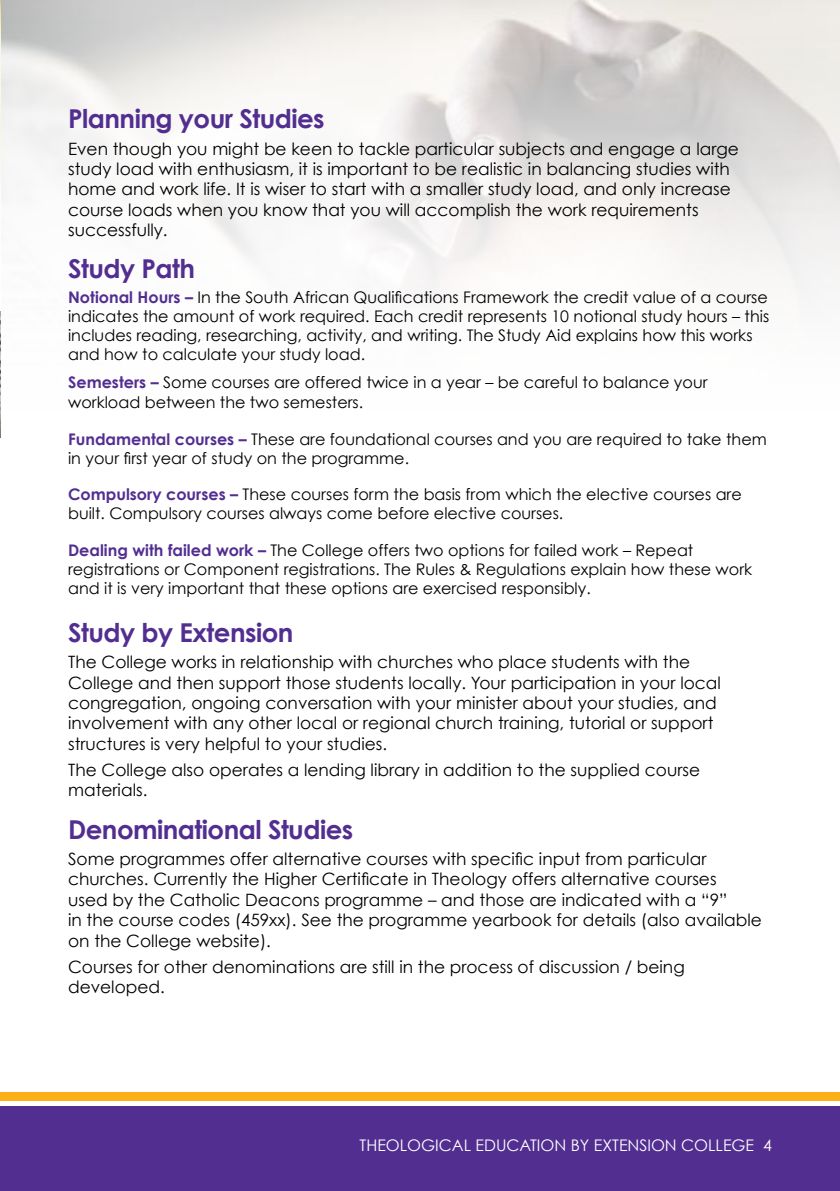
<style>
.page{position:relative;width:840px;height:1191px;background:#fff}
.page>*{position:absolute;margin:0;border:0;box-sizing:border-box;transform-origin:0 0}
.t1{font:700 26px "Century Gothic";letter-spacing:-.02em;color:#522e91}
.t2{font:17px/20.4px "Century Gothic";color:#000}
.t3{font:16px/19.2px "Century Gothic";color:#000}
.t4{font:16px "Century Gothic";color:#fff}
.s1{font-weight:700;color:#522e91}
</style>
<div class="page">
<svg style="left:1px;top:0;width:838px;height:293px"></svg>
<div style="left:0;top:1091px;width:839px;height:9px;background:#fcaf17"></div>
<div style="left:0;top:1106px;width:839px;height:85px;background:#522e91"></div>
<h1 class="t1" style="left:68px;top:103px;width:258px">Planning your Studies</h1>
<p class="t2" style="left:68px;top:138px;width:672px">Even though you might be keen to tackle particular subjects and engage a large study load with enthusiasm, it is important to be realistic in balancing studies with home and work life. It is wiser to start with a smaller study load, and only increase course loads when you know that you will accomplish the work requirements successfully.</p>
<h1 class="t1" style="left:68px;top:252px;width:128px">Study Path</h1>
<p class="t3" style="left:68px;top:287px;width:702px"><span class="s1">Notional Hours –</span> In the South African Qualifications Framework the credit value of a course indicates the amount of work required. Each credit represents 10 notional study hours – this includes reading, researching, activity, and writing. The Study Aid explains how this works and how to calculate your study load.</p>
<p class="t3" style="left:68px;top:372px;width:640px;line-height:20.4px"><span class="s1">Semesters –</span> Some courses are offered twice in a year – be careful to balance your workload between the two semesters.</p>
<p class="t3" style="left:68px;top:429px;width:699px"><span class="s1">Fundamental courses –</span> These are foundational courses and you are required to take them in your first year of study on the programme.</p>
<p class="t3" style="left:68px;top:484px;width:674px"><span class="s1">Compulsory courses –</span> These courses form the basis from which the elective courses are built. Compulsory courses always come before elective courses.</p>
<p class="t3" style="left:68px;top:540px;width:685px"><span class="s1">Dealing with failed work –</span> The College offers two options for failed work – Repeat registrations or Component registrations. The Rules &amp; Regulations explain how these work and it is very important that these options are exercised responsibly.</p>
<h1 class="t1" style="left:68px;top:616px;width:227px">Study by Extension</h1>
<p class="t2" style="left:68px;top:651px;width:654px">The College works in relationship with churches who place students with the College and then support those students locally. Your participation in your local congregation, ongoing conversation with your minister about your studies, and involvement with any other local or regional church training, tutorial or support structures is very helpful to your studies.</p>
<p class="t2" style="left:68px;top:759px;width:633px">The College also operates a lending library in addition to the supplied course materials.</p>
<h1 class="t1" style="left:68px;top:813px;width:286px">Denominational Studies</h1>
<p class="t2" style="left:68px;top:848px;width:695px">Some programmes offer alternative courses with specific input from particular churches. Currently the Higher Certificate in Theology offers alternative courses<br>used by the Catholic Deacons programme – and those are indicated with a “9”<br>in the course codes (459xx). See the programme yearbook for details (also available on the College website).</p>
<p class="t2" style="left:68px;top:956px;width:617px">Courses for other denominations are still in the process of discussion / being developed.</p>
<p class="t4" style="left:359px;top:1135px;width:413px">THEOLOGICAL EDUCATION BY EXTENSION COLLEGE 4</p>
</div>
